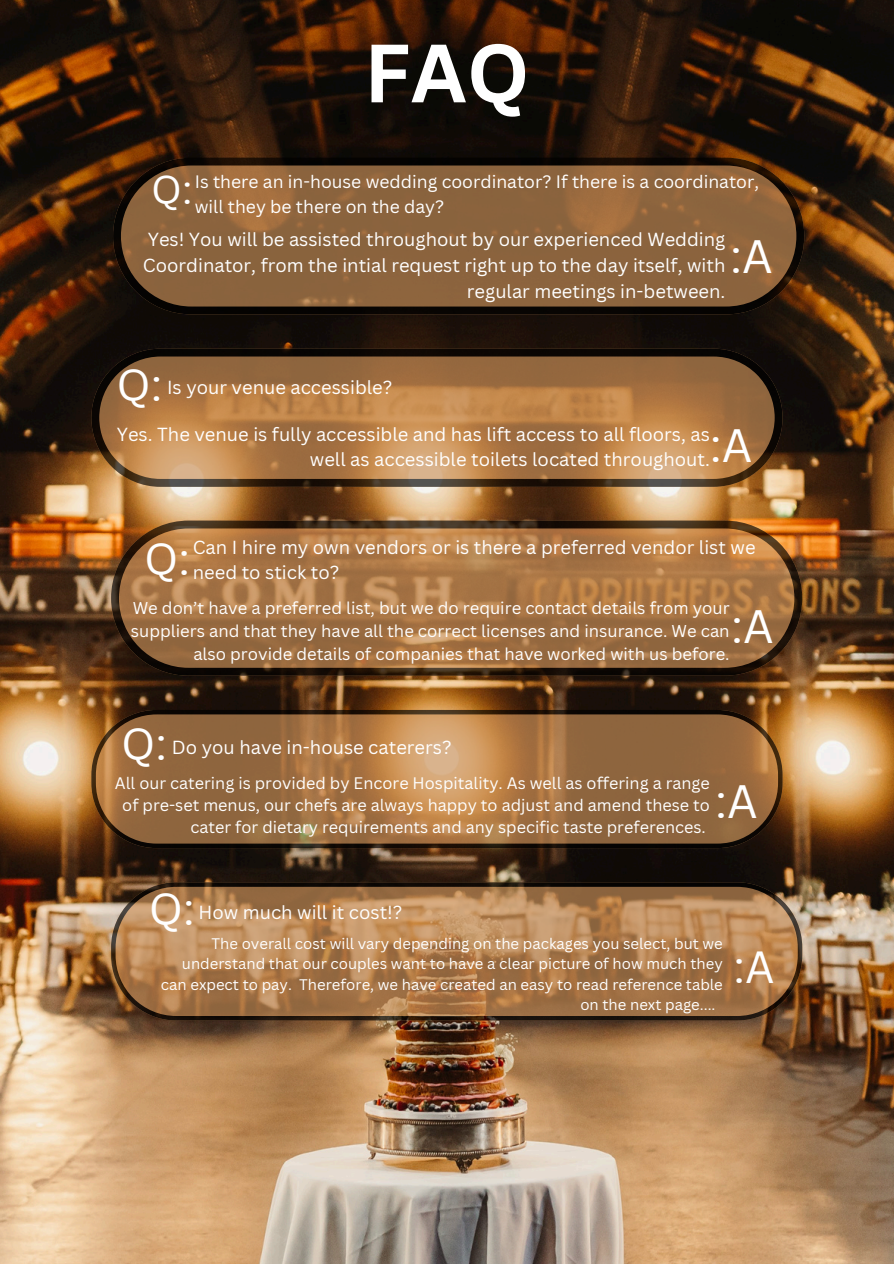
<style>
.page{position:relative;width:894px;height:1264px;background:#fff}
.page>*{position:absolute;margin:0;border:0;box-sizing:border-box;transform-origin:0 0}
.t1{font:700 80.7px "Canva Sans";color:#fff}
.t2{font:45.6px "Canva Sans";color:#fff}
.t3{font:43.8px "Canva Sans";color:#fff}
.t4{font:39.3px "Canva Sans";color:#fff}
.t5{font:18.45px/25.7px "Canva Sans";color:#fff;text-align:right}
.t6{font:17.55px/24.3px "Canva Sans";color:#fff}
.t7{font:16.65px/23px "Canva Sans";color:#fff;text-align:right}
.t8{font:16.2px/22.4px "Canva Sans";color:#fff;text-align:right}
.t9{font:14.85px "Canva Sans";color:#fff}
</style>
<div class="page">
<img style="left:0;top:0;width:893px;height:1263px">
<svg style="left:113px;top:158px;width:691px;height:156px;background:#7c5734"></svg>
<svg style="left:91px;top:348px;width:691px;height:139px;background:#9b6d41"></svg>
<svg style="left:111px;top:520px;width:691px;height:155px;background:#9a6b3e"></svg>
<svg style="left:91px;top:710px;width:691px;height:138px;background:#96693e"></svg>
<svg style="left:111px;top:882px;width:691px;height:138px;background:#a3764b"></svg>
<h2 class="t1" style="left:364px;top:16px;width:167px">FAQ</h2>
<h1 class="t6" style="left:195px;top:169px;width:565px">Is there an in-house wedding coordinator? If there is a coordinator, will they be there on the day?</h1>
<h3 class="t5" style="left:143px;top:226px;width:584px">Yes! You will be assisted throughout by our experienced Wedding<br>Coordinator, from the intial request right up to the day itself, with regular meetings in-between.</h3>
<h4 class="t4" style="left:151px;top:162px;width:43px">Q:</h4>
<h4 class="t2" style="left:730px;top:224px;width:44px">:A</h4>
<h4 class="t3" style="left:116px;top:354px;width:47px">Q:</h4>
<h2 class="t5" style="left:167px;top:374px;width:227px">Is your venue accessible?</h2>
<h4 class="t5" style="left:117px;top:421px;width:594px">Yes. The venue is fully accessible and has lift access to all floors, as well as accessible toilets located throughout.</h4>
<h2 class="t2" style="left:709px;top:413px;width:44px">:A</h2>
<h2 class="t5" style="left:193px;top:533px;width:564px;text-align:left">Can I hire my own vendors or is there a preferred vendor list we need to stick to?</h2>
<h4 class="t3" style="left:144px;top:528px;width:47px">Q:</h4>
<h2 class="t7" style="left:131px;top:596px;width:600px">We don’t have a preferred list, but we do require contact details from your suppliers and that they have all the correct licenses and insurance. We can also provide details of companies that have worked with us before.</h2>
<h4 class="t2" style="left:731px;top:594px;width:44px">:A</h4>
<p class="t3" style="left:121px;top:713px;width:47px">Q:</p>
<h2 class="t5" style="left:172px;top:733px;width:281px">Do you have in-house caterers?</h2>
<h4 class="t8" style="left:115px;top:771px;width:596px">All our catering is provided by Encore Hospitality. As well as offering a range of pre-set menus, our chefs are always happy to adjust and amend these to cater for dietary requirements and any specific taste preferences.</h4>
<h2 class="t2" style="left:715px;top:769px;width:44px">:A</h2>
<h2 class="t3" style="left:149px;top:878px;width:47px">Q:</h2>
<h4 class="t5" style="left:198px;top:898px;width:205px">How much will it cost!?</h4>
<h2 class="t9" style="left:211px;top:933px;width:512px">The overall cost will vary depending on the packages you select, but we</h2>
<h2 class="t9" style="left:182px;top:953px;width:542px">understand that our couples want to have a clear picture of how much they</h2>
<h2 class="t9" style="left:161px;top:974px;width:563px">can expect to pay. Therefore, we have created an easy to read reference table</h2>
<h2 class="t9" style="left:580px;top:994px;width:137px">on the next page....</h2>
<p class="t3" style="left:733px;top:936px;width:42px">:A</p>
</div>
